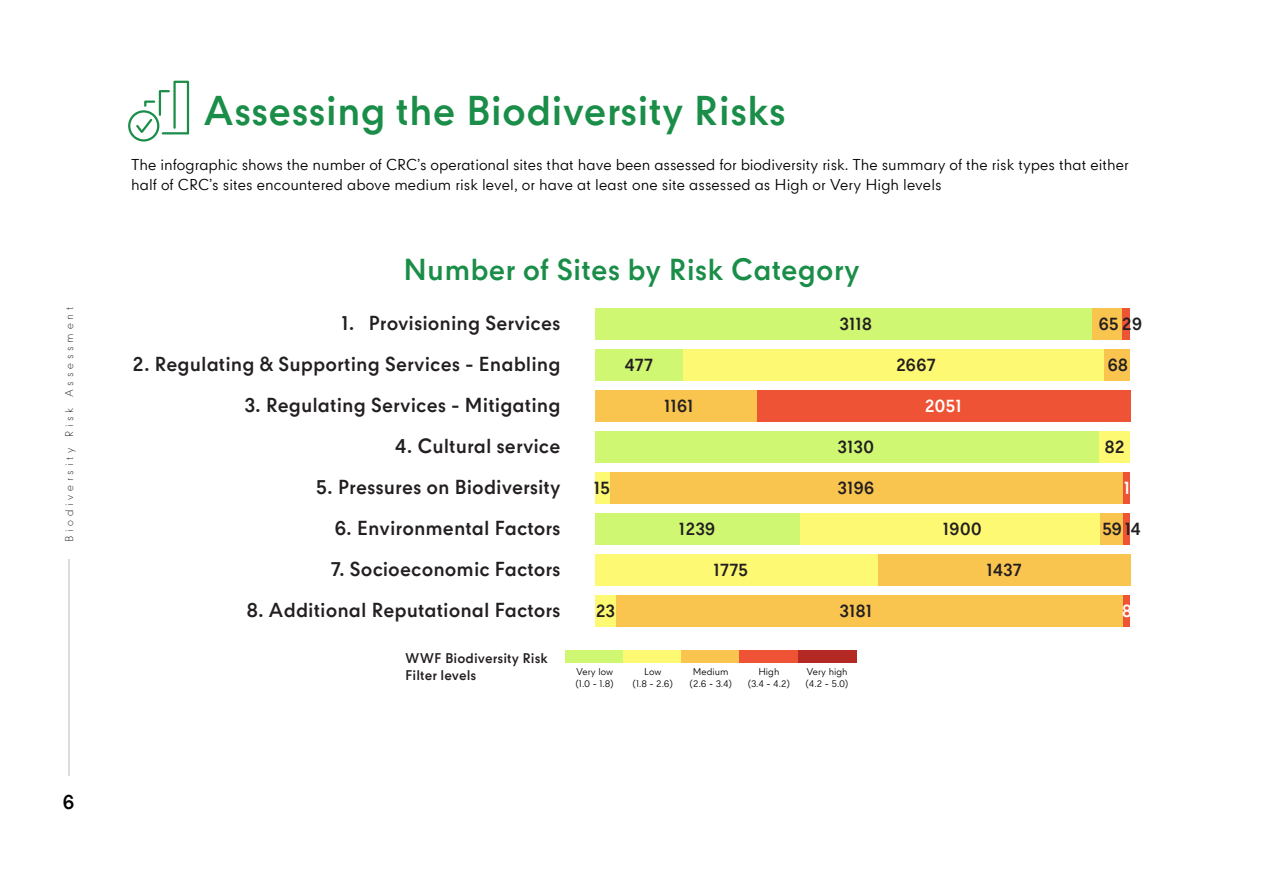
<style>
.page{position:relative;width:1263px;height:893px;background:#fff}
.page>*{position:absolute;margin:0;border:0;box-sizing:border-box;transform-origin:0 0}
.t1{font:700 39.75px "CPN";color:#1a8e48}
.t2{font:700 28.95px "CPN";color:#1a8e48}
.t3{font:700 19.5px "CPN";color:#000101}
.t4{font:700 19.35px "CPN";color:#231f20}
.t5{font:700 17.1px "CPN";letter-spacing:-.005em;color:#231f20}
.t6{font:700 17.1px "CPN";color:#fff}
.t7{font:15px/19.5px "CPN";letter-spacing:-.005em;color:#000}
.t8{font:700 13.35px/17.4px "CPN";letter-spacing:.005em;color:#231f20}
.t9{font:300 10.5px "CPN";letter-spacing:.36em;color:#000101}
.t10{font:9.3px/11.2px "CPN";color:#000;text-align:center}
</style>
<div class="page">
<div style="left:128px;top:110px;width:31px;height:32px;border:2px solid #1a8e48;border-radius:50%"></div>
<svg style="left:134px;top:80px;width:56px;height:56px"></svg>
<div style="left:595px;top:308px;width:522px;height:32px;background:#cff771"></div>
<div style="left:1121px;top:308px;width:9px;height:32px;background:#ee5335"></div>
<div style="left:1092px;top:308px;width:29px;height:32px;background:#f9c54f"></div>
<div style="left:683px;top:349px;width:438px;height:32px;background:#fdf972"></div>
<div style="left:595px;top:349px;width:88px;height:32px;background:#cff771"></div>
<div style="left:1104px;top:349px;width:26px;height:32px;background:#f9c54f"></div>
<div style="left:683px;top:514px;width:438px;height:31px;background:#fdf972"></div>
<div style="left:595px;top:514px;width:205px;height:31px;background:#cff771"></div>
<div style="left:1100px;top:514px;width:23px;height:31px;background:#f9c54f"></div>
<div style="left:1123px;top:514px;width:7px;height:31px;background:#ee5335"></div>
<div style="left:683px;top:555px;width:447px;height:31px;background:#f9c54f"></div>
<div style="left:595px;top:555px;width:283px;height:31px;background:#fdf972"></div>
<div style="left:595px;top:390px;width:535px;height:32px;background:#f9c54f"></div>
<div style="left:757px;top:390px;width:373px;height:32px;background:#ee5335"></div>
<div style="left:595px;top:432px;width:528px;height:31px;background:#cff771"></div>
<div style="left:1099px;top:432px;width:31px;height:31px;background:#fdf972"></div>
<div style="left:595px;top:473px;width:528px;height:31px;background:#f9c54f"></div>
<div style="left:595px;top:473px;width:14px;height:31px;background:#fdf972"></div>
<div style="left:1123px;top:473px;width:7px;height:31px;background:#ee5335"></div>
<div style="left:595px;top:596px;width:528px;height:31px;background:#f9c54f"></div>
<div style="left:595px;top:596px;width:21px;height:31px;background:#fdf972"></div>
<div style="left:1123px;top:596px;width:7px;height:31px;background:#ee5335"></div>
<div style="left:565px;top:651px;width:59px;height:12px;background:#cff771"></div>
<div style="left:624px;top:651px;width:58px;height:12px;background:#fdf972"></div>
<div style="left:682px;top:651px;width:58px;height:12px;background:#f9c54f"></div>
<div style="left:740px;top:651px;width:58px;height:12px;background:#ee5335"></div>
<div style="left:798px;top:651px;width:58px;height:12px;background:#b52924"></div>
<hr style="left:68px;top:560px;width:2px;height:216px;background:#dadcdd">
<p class="t9" style="left:62px;top:542px;width:237px;rotate:-90deg">Biodiversity Risk Assessment</p>
<h3 class="t3" style="left:63px;top:791px;width:14px">6</h3>
<h1 class="t1" style="left:203px;top:88px;width:584px">Assessing the Biodiversity Risks</h1>
<p class="t7" style="left:131px;top:157px;width:999px">The infographic shows the number of CRC’s operational sites that have been assessed for biodiversity risk. The summary of the risk types that either half of CRC’s sites encountered above medium risk level, or have at least one site assessed as High or Very High levels</p>
<h2 class="t2" style="left:403px;top:253px;width:458px">Number of Sites by Risk Category</h2>
<p class="t4" style="left:341px;top:312px;width:221px">1. Provisioning Services</p>
<p class="t5" style="left:840px;top:314px;width:34px">3118</p>
<p class="t5" style="left:1098px;top:314px;width:45px">65 29</p>
<p class="t4" style="left:133px;top:353px;width:430px">2. Regulating &amp; Supporting Services - Enabling</p>
<p class="t5" style="left:624px;top:355px;width:31px">477</p>
<p class="t5" style="left:896px;top:355px;width:41px">2667</p>
<p class="t5" style="left:1107px;top:355px;width:22px">68</p>
<p class="t4" style="left:245px;top:394px;width:318px">3. Regulating Services - Mitigating</p>
<p class="t5" style="left:664px;top:396px;width:31px">1161</p>
<p class="t6" style="left:925px;top:396px;width:39px">2051</p>
<p class="t4" style="left:395px;top:435px;width:167px">4. Cultural service</p>
<p class="t5" style="left:837px;top:437px;width:38px">3130</p>
<p class="t5" style="left:1104px;top:437px;width:22px">82</p>
<p class="t4" style="left:316px;top:476px;width:246px">5. Pressures on Biodiversity</p>
<p class="t5" style="left:594px;top:478px;width:18px">15</p>
<p class="t5" style="left:837px;top:478px;width:39px">3196</p>
<p class="t6" style="left:1124px;top:478px;width:8px">1</p>
<p class="t4" style="left:334px;top:517px;width:228px">6. Environmental Factors</p>
<p class="t5" style="left:679px;top:519px;width:38px">1239</p>
<p class="t5" style="left:943px;top:519px;width:41px">1900</p>
<p class="t5" style="left:1102px;top:519px;width:40px">59 14</p>
<p class="t4" style="left:330px;top:558px;width:232px">7. Socioeconomic Factors</p>
<p class="t5" style="left:713px;top:560px;width:37px">1775</p>
<p class="t5" style="left:986px;top:560px;width:37px">1437</p>
<p class="t4" style="left:246px;top:599px;width:316px">8. Additional Reputational Factors</p>
<p class="t5" style="left:596px;top:601px;width:21px">23</p>
<p class="t5" style="left:840px;top:601px;width:34px">3181</p>
<p class="t6" style="left:1122px;top:601px;width:12px">8</p>
<p class="t8" style="left:405px;top:650px;width:144px">WWF Biodiversity Risk<br>Filter levels</p>
<p class="t10" style="left:575px;top:667px;width:40px;text-align:left">Very low (1.0 - 1.8)</p>
<p class="t10" style="left:632px;top:667px;width:42px">Low<br>(1.8 - 2.6)</p>
<p class="t10" style="left:690px;top:667px;width:44px">Medium (2.6 - 3.4)</p>
<p class="t10" style="left:748px;top:667px;width:44px">High<br>(3.4 - 4.2)</p>
<p class="t10" style="left:806px;top:667px;width:44px;text-align:left">Very high (4.2 - 5.0)</p>
</div>
